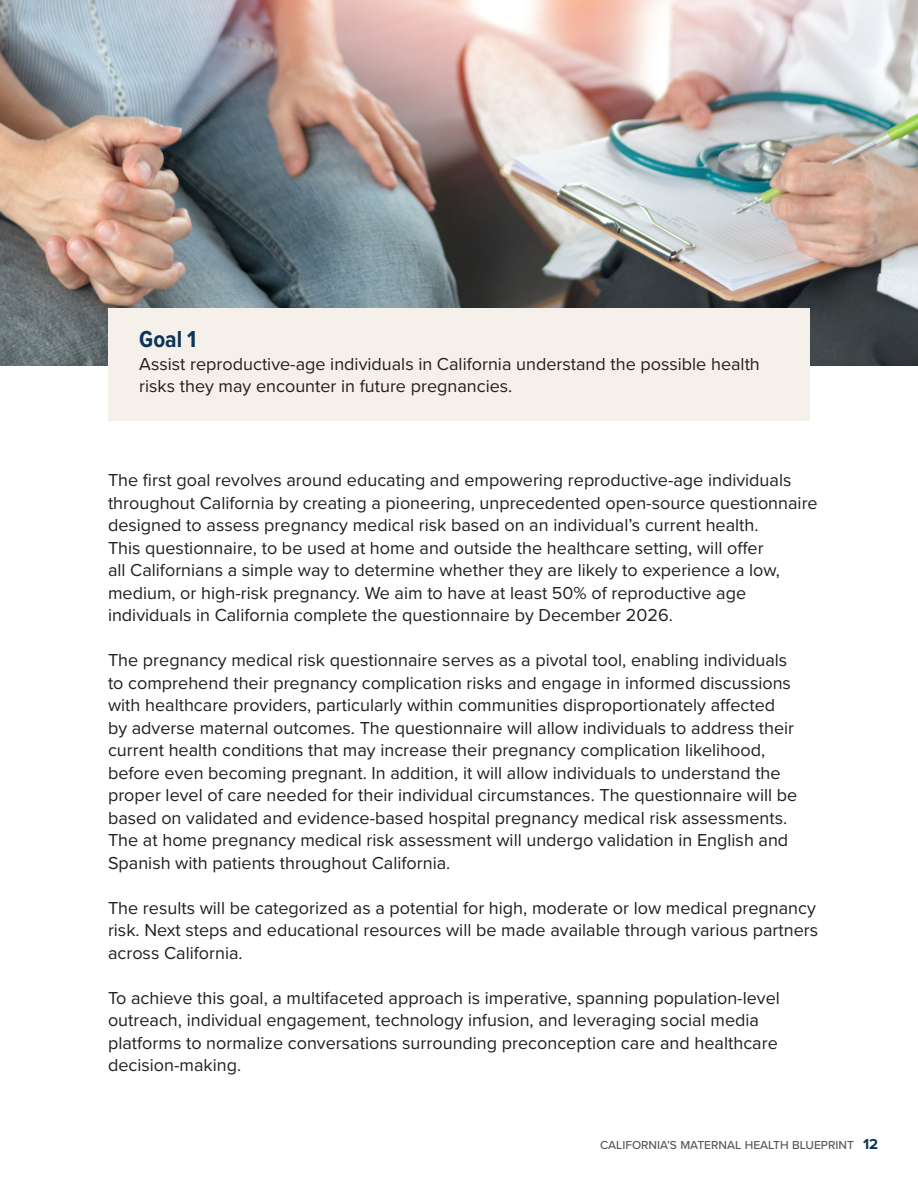
<style>
.page{position:relative;width:918px;height:1188px;background:#fff}
.page>*{position:absolute;margin:0;border:0;box-sizing:border-box;transform-origin:0 0}
.t1{font:700 24px "Proxima Nova Cond";color:#0f345a}
.t2{font:18px/22.5px "Proxima Nova";color:#231f20}
.t3{font:500 12px "Proxima Nova";color:#57585a}
.s1{font-weight:700;font-size:15px;color:#0f345a}
</style>
<div class="page">
<img style="left:0;top:0;width:918px;height:365px">
<div style="left:108px;top:308px;width:702px;height:112px;background:#f5f0e9"></div>
<h3 class="t1" style="left:139px;top:321px;width:59px">Goal 1</h3>
<p class="t2" style="left:139px;top:351px;width:622px">Assist reproductive-age individuals in California understand the possible health risks they may encounter in future pregnancies.</p>
<p class="t2" style="left:108px;top:468px;width:711px">The first goal revolves around educating and empowering reproductive-age individuals throughout California by creating a pioneering, unprecedented open-source questionnaire designed to assess pregnancy medical risk based on an individual’s current health.<br>This questionnaire, to be used at home and outside the healthcare setting, will offer<br>all Californians a simple way to determine whether they are likely to experience a low, medium, or high-risk pregnancy. We aim to have at least 50% of reproductive age individuals in California complete the questionnaire by December 2026.</p>
<p class="t2" style="left:108px;top:648px;width:691px">The pregnancy medical risk questionnaire serves as a pivotal tool, enabling individuals to comprehend their pregnancy complication risks and engage in informed discussions with healthcare providers, particularly within communities disproportionately affected by adverse maternal outcomes. The questionnaire will allow individuals to address their current health conditions that may increase their pregnancy complication likelihood, before even becoming pregnant. In addition, it will allow individuals to understand the proper level of care needed for their individual circumstances. The questionnaire will be based on validated and evidence-based hospital pregnancy medical risk assessments.<br>The at home pregnancy medical risk assessment will undergo validation in English and Spanish with patients throughout California.</p>
<p class="t2" style="left:108px;top:896px;width:712px">The results will be categorized as a potential for high, moderate or low medical pregnancy risk. Next steps and educational resources will be made available through various partners across California.</p>
<p class="t2" style="left:108px;top:986px;width:673px">To achieve this goal, a multifaceted approach is imperative, spanning population-level outreach, individual engagement, technology infusion, and leveraging social media platforms to normalize conversations surrounding preconception care and healthcare decision-making.</p>
<p class="t3" style="left:600px;top:1136px;width:279px">CALIFORNIA’S MATERNAL HEALTH BLUEPRINT <span class="s1">12</span></p>
</div>
